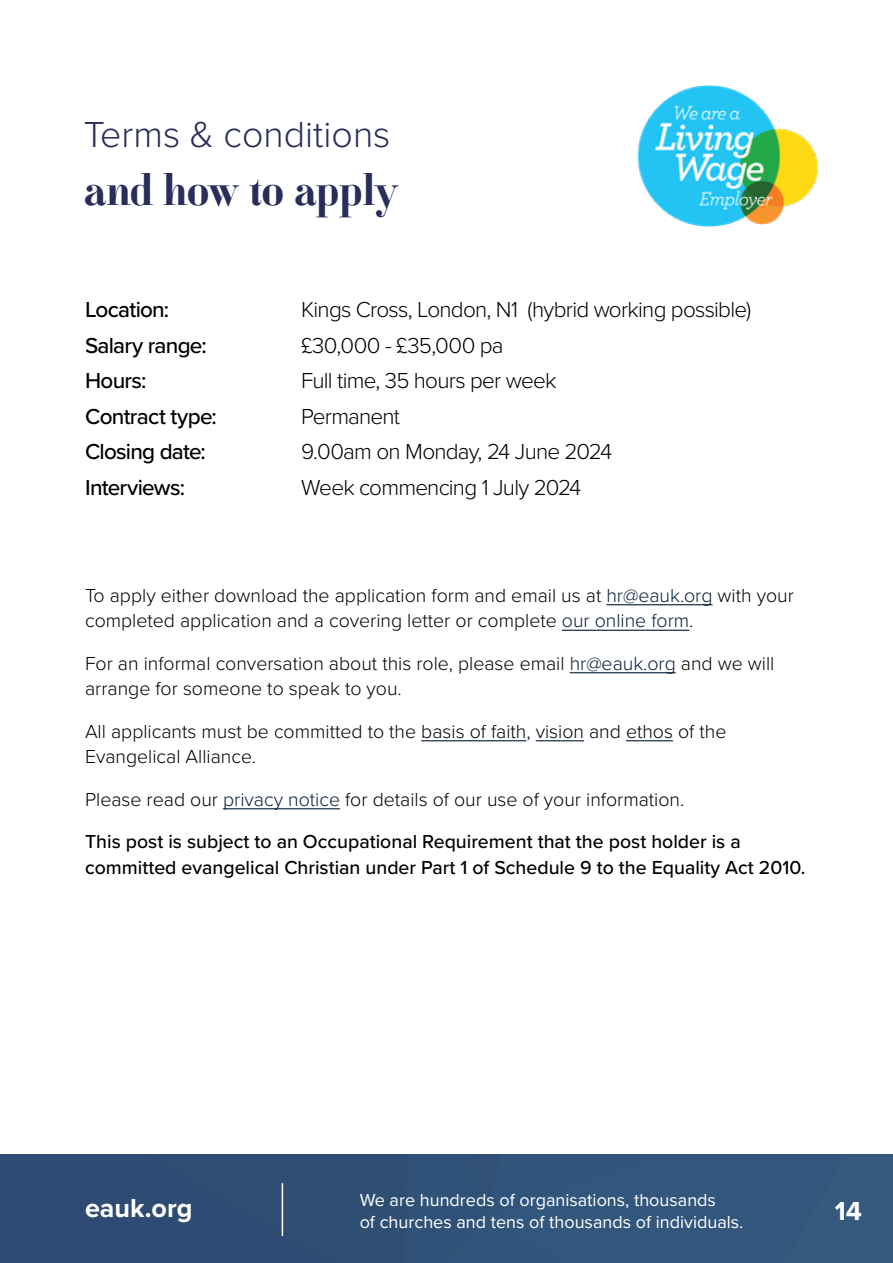
<style>
.page{position:relative;width:893px;height:1263px;background:#fff}
.page>*{position:absolute;margin:0;border:0;box-sizing:border-box;transform-origin:0 0}
.t1{font:46.5px "Waymar";letter-spacing:-.02em;color:#292d5a}
.t2{font:300 37.5px "Proxima Nova";color:#292d5a}
.t3{font:700 27px "Proxima Nova";color:#fff}
.t4{font:300 22.5px "Proxima Nova";letter-spacing:-.035em;color:#000}
.t5{font:500 22.5px "Proxima Nova";letter-spacing:-.03em;color:#000}
.t6{font:300 19.5px/25.5px "Proxima Nova";color:#000}
.t7{font:500 19.5px/42.5px "Proxima Nova";color:#000}
.t8{font:18px/21.6px "Proxima Nova";color:#fff}
.s1{color:#091f3c}
.s2{font-weight:300}
.s3{font-weight:300;color:#091f3c}
</style>
<div class="page">
<div style="left:0;top:1154px;width:893px;height:109px;background:#315278"></div>
<svg style="left:606px;top:604px;width:107px;height:1px"></svg>
<svg style="left:562px;top:630px;width:127px;height:1px"></svg>
<svg style="left:569px;top:672px;width:107px;height:1px"></svg>
<svg style="left:421px;top:740px;width:106px;height:1px"></svg>
<svg style="left:536px;top:740px;width:48px;height:1px"></svg>
<svg style="left:626px;top:740px;width:47px;height:1px"></svg>
<svg style="left:223px;top:808px;width:117px;height:1px"></svg>
<hr style="left:282px;top:1183px;width:1px;height:53px;background:#fff">
<img style="left:637px;top:85px;width:181px;height:143px">
<h2 class="t2" style="left:84px;top:106px;width:308px">Terms &amp; conditions</h2>
<h1 class="t1" style="left:84px;top:161px;width:317px">and how to apply</h1>
<p class="t5" style="left:85px;top:293px;width:86px">Location:</p>
<p class="t4" style="left:301px;top:293px;width:452px">Kings Cross, London, N1 (hybrid working possible)</p>
<p class="t5" style="left:85px;top:328px;width:123px">Salary range:</p>
<p class="t4" style="left:301px;top:328px;width:204px">£30,000 - £35,000 pa</p>
<p class="t5" style="left:85px;top:364px;width:63px">Hours:</p>
<p class="t4" style="left:301px;top:364px;width:257px">Full time, 35 hours per week</p>
<p class="t5" style="left:85px;top:399px;width:133px">Contract type:</p>
<p class="t4" style="left:301px;top:399px;width:101px">Permanent</p>
<p class="t5" style="left:85px;top:435px;width:122px">Closing date:</p>
<p class="t4" style="left:301px;top:435px;width:313px">9.00am on Monday, 24 June 2024</p>
<p class="t5" style="left:85px;top:470px;width:101px">Interviews:</p>
<p class="t4" style="left:301px;top:470px;width:282px">Week commencing 1 July 2024</p>
<p class="t6" style="left:85px;top:581px;width:710px">To apply either download the application form and email us at <span class="s1">hr@eauk.org</span> with your completed application and a covering letter or complete <span class="s1">our online form</span>.</p>
<p class="t6" style="left:85px;top:649px;width:691px">For an informal conversation about this role, please email <span class="s1">hr@eauk.org</span> and we will arrange for someone to speak to you.</p>
<p class="t6" style="left:85px;top:717px;width:643px">All applicants must be committed to the basis of faith, vision and ethos of the<br>Evangelical Alliance.</p>
<p class="t7" style="left:85px;top:777px;width:657px"><span class="s2">Please read our</span> <span class="s3">privacy notice</span> <span class="s2">for details of our use of your information.<br></span>This post is subject to an Occupational Requirement that the post holder is a</p>
<p class="t7" style="left:85px;top:845px;width:722px">committed evangelical Christian under Part 1 of Schedule 9 to the Equality Act 2010.</p>
<h3 class="t3" style="left:85px;top:1188px;width:109px">eauk.org</h3>
<p class="t8" style="left:360px;top:1188px;width:385px">We are hundreds of organisations, thousands<br>of churches and tens of thousands of individuals.</p>
<h3 class="t3" style="left:835px;top:1191px;width:29px">14</h3>
</div>
